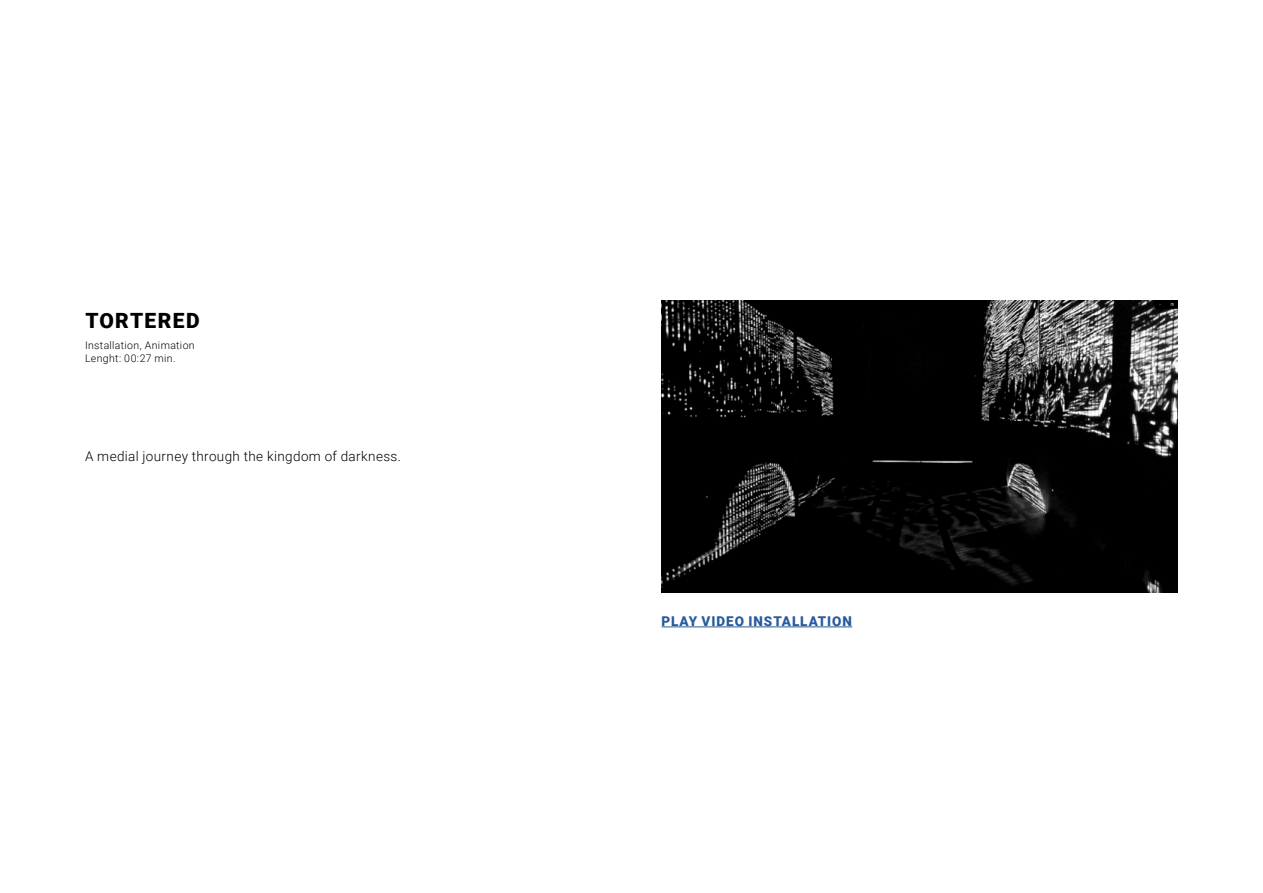
<style>
.page{position:relative;width:1263px;height:893px;background:#fff}
.page>*{position:absolute;margin:0;border:0;box-sizing:border-box;transform-origin:0 0}
.t1{font:900 21px "Roboto";letter-spacing:.055em;color:#000}
.t2{font:300 13.5px "Roboto";letter-spacing:.025em;color:#000}
.t3{font:900 13.5px "Roboto";letter-spacing:.07em;color:#275b9b}
.t4{font:300 10.5px/12.6px "Roboto";letter-spacing:.035em;color:#000}
</style>
<div class="page">
<hr style="left:661px;top:627px;width:191px;height:1px;background:#275b9b">
<img style="left:661px;top:300px;width:517px;height:293px">
<h1 class="t1" style="left:85px;top:306px;width:116px">TORTERED</h1>
<p class="t4" style="left:85px;top:339px;width:111px">Installation, Animation<br>Lenght: 00:27 min.</p>
<p class="t2" style="left:85px;top:446px;width:317px">A medial journey through the kingdom of darkness.</p>
<p class="t3" style="left:661px;top:612px;width:192px">PLAY VIDEO INSTALLATION</p>
</div>
